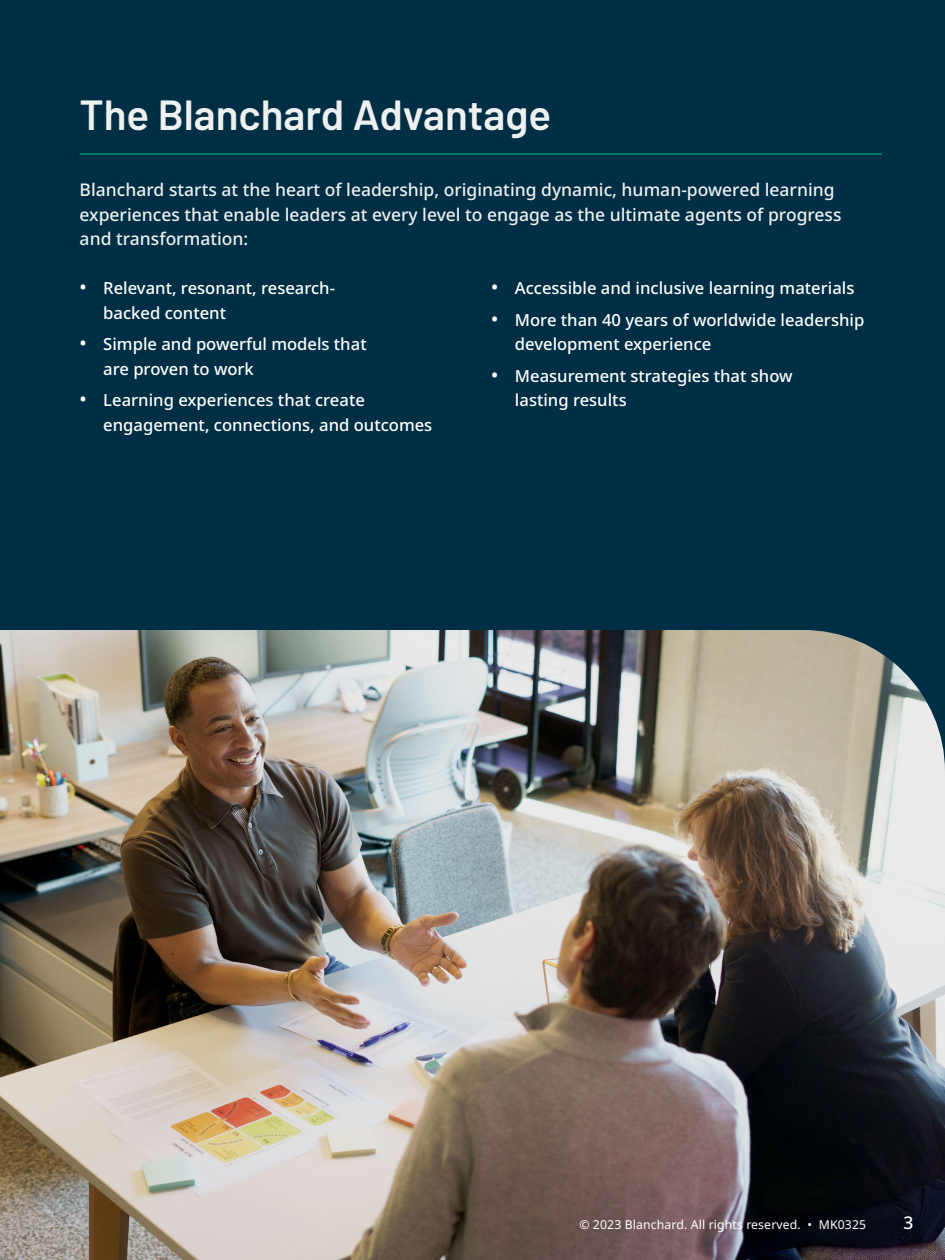
<style>
.page{position:relative;width:945px;height:1260px;background:#fff}
.page>*{position:absolute;margin:0;border:0;box-sizing:border-box;transform-origin:0 0}
.Authors{font:600 42px "Barlow";color:#eff0f0}
.Authors-2{font:500 17.5px/24.5px "Noto Sans";color:#eff0f0}
.Authors-3{font:500 17.5px "Noto Sans";color:#fff}
.t1{font:500 16.62px/24.5px "Noto Sans";color:#fff}
.t2{font:12.25px "Noto Sans";letter-spacing:.01em;color:#fff}
.s1{font-size:19.25px}
</style>
<div class="page">
<img style="left:0;top:630px;width:945px;height:630px">
<div style="left:0;top:0;width:945px;height:630px;background:#002f45"></div>
<hr style="left:80px;top:153px;width:802px;height:2px;background:#00825e">
<svg style="left:803px;top:630px;width:142px;height:142px;background:#959d97"></svg>
<p class="Authors" style="left:80px;top:84px;width:473px">The Blanchard Advantage</p>
<p class="Authors-2" style="left:80px;top:178px;width:763px">Blanchard starts at the heart of leadership, originating dynamic, human-powered learning experiences that enable leaders at every level to engage as the ultimate agents of progress and transformation:</p>
<p class="t1" style="left:103px;top:276px;width:233px;text-indent:-24px"><span class="s1">•</span> Relevant, resonant, research&shy;backed content</p>
<p class="t1" style="left:103px;top:332px;width:265px;text-indent:-24px"><span class="s1">•</span> Simple and powerful models that are proven to work</p>
<p class="t1" style="left:103px;top:388px;width:331px;text-indent:-24px"><span class="s1">•</span> Learning experiences that create engagement, connections, and outcomes</p>
<p class="t1" style="left:491px;top:276px;width:365px"><span class="s1">•</span> Accessible and inclusive learning materials</p>
<p class="t1" style="left:515px;top:308px;width:351px;text-indent:-24px"><span class="s1">•</span> More than 40 years of worldwide leadership development experience</p>
<p class="t1" style="left:515px;top:364px;width:279px;text-indent:-24px"><span class="s1">•</span> Measurement strategies that show lasting results</p>
<p class="t2" style="left:579px;top:1217px;width:288px">© 2023 Blanchard. All rights reserved. • MK0325</p>
<p class="Authors-3" style="left:903px;top:1212px;width:12px">3</p>
</div>
